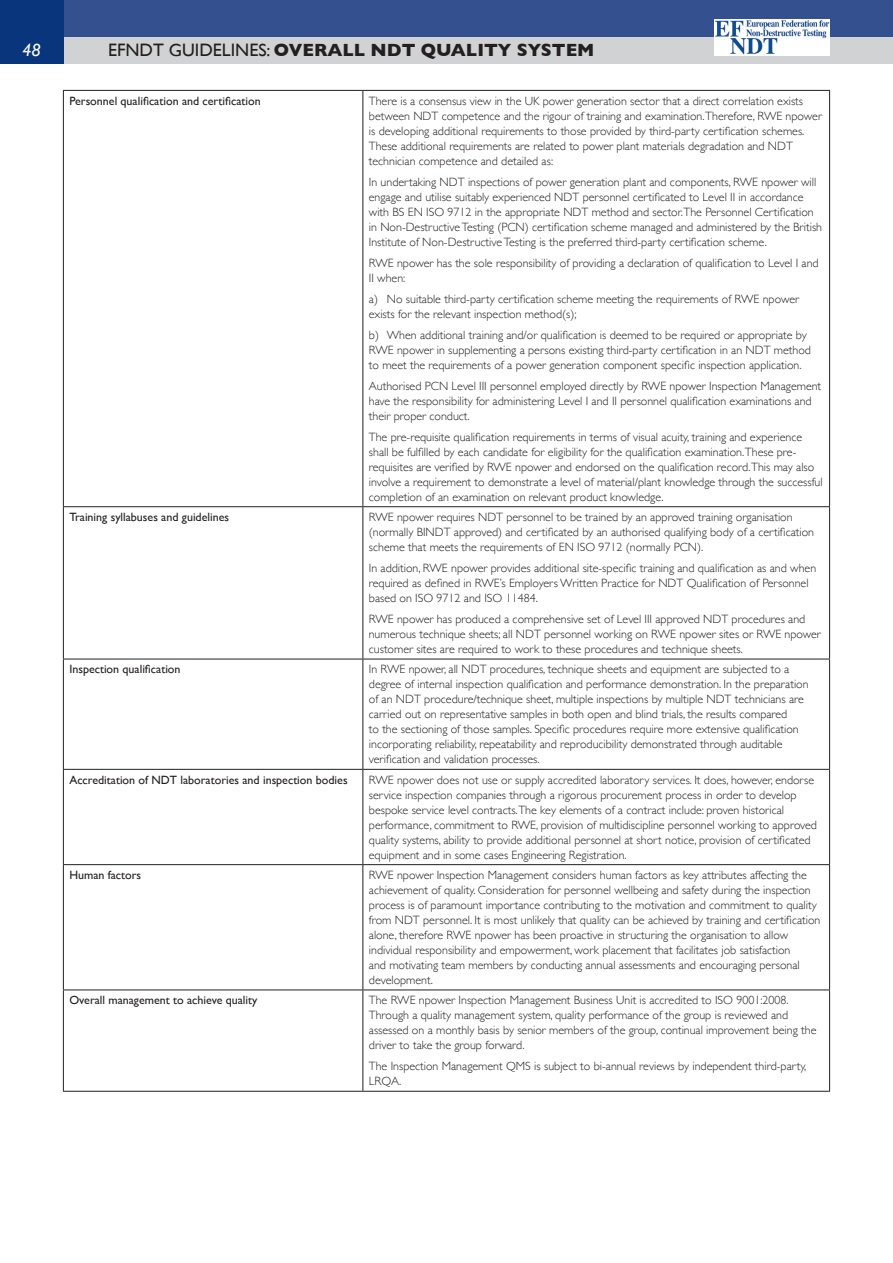
<style>
.page{position:relative;width:893px;height:1263px;background:#fff}
.page>*{position:absolute;margin:0;border:0;box-sizing:border-box;transform-origin:0 0}
.t1{font:700 18px "Gill Sans";color:#231f20}
.t2{font:italic 18px "Gill Sans";color:#fff}
.Table_body{font:300 12px/15px "Gill Sans";color:#231f20}
.Table_body-2{font:12px "Gill Sans";color:#231f20}
.s1{font-weight:400}
</style>
<div class="page">
<div style="left:0;top:36px;width:893px;height:27px;background:#d1d2d4"></div>
<div style="left:0;top:0;width:893px;height:36px;background:#35508e"></div>
<div style="left:0;top:0;width:63px;height:63px;background:#08357c"></div>
<img style="left:715px;top:20px;width:115px;height:36px">
<hr style="left:63px;top:90px;width:300px;height:1px;background:#231f20">
<hr style="left:63px;top:91px;width:1px;height:415px;background:#231f20">
<hr style="left:363px;top:90px;width:467px;height:1px;background:#231f20">
<hr style="left:362px;top:91px;width:1px;height:415px;background:#231f20">
<hr style="left:829px;top:91px;width:1px;height:415px;background:#231f20">
<hr style="left:63px;top:506px;width:300px;height:1px;background:#231f20">
<hr style="left:63px;top:507px;width:1px;height:152px;background:#231f20">
<hr style="left:363px;top:506px;width:467px;height:1px;background:#231f20">
<hr style="left:362px;top:507px;width:1px;height:152px;background:#231f20">
<hr style="left:829px;top:507px;width:1px;height:152px;background:#231f20">
<hr style="left:63px;top:659px;width:300px;height:1px;background:#231f20">
<hr style="left:63px;top:659px;width:1px;height:110px;background:#231f20">
<hr style="left:363px;top:659px;width:467px;height:1px;background:#231f20">
<hr style="left:362px;top:659px;width:1px;height:110px;background:#231f20">
<hr style="left:829px;top:659px;width:1px;height:110px;background:#231f20">
<hr style="left:63px;top:769px;width:300px;height:1px;background:#231f20">
<hr style="left:63px;top:770px;width:1px;height:94px;background:#231f20">
<hr style="left:363px;top:769px;width:467px;height:1px;background:#231f20">
<hr style="left:362px;top:770px;width:1px;height:94px;background:#231f20">
<hr style="left:829px;top:770px;width:1px;height:94px;background:#231f20">
<hr style="left:63px;top:864px;width:300px;height:1px;background:#231f20">
<hr style="left:63px;top:865px;width:1px;height:124px;background:#231f20">
<hr style="left:363px;top:864px;width:467px;height:1px;background:#231f20">
<hr style="left:362px;top:865px;width:1px;height:124px;background:#231f20">
<hr style="left:829px;top:865px;width:1px;height:124px;background:#231f20">
<hr style="left:63px;top:989px;width:300px;height:1px;background:#231f20">
<hr style="left:63px;top:990px;width:1px;height:101px;background:#231f20">
<hr style="left:363px;top:989px;width:467px;height:1px;background:#231f20">
<hr style="left:362px;top:990px;width:1px;height:101px;background:#231f20">
<hr style="left:829px;top:990px;width:1px;height:101px;background:#231f20">
<hr style="left:63px;top:1091px;width:300px;height:1px;background:#231f20">
<hr style="left:363px;top:1091px;width:467px;height:1px;background:#231f20">
<h1 class="t2" style="left:22px;top:39px;width:20px">48</h1>
<h1 class="t1" style="left:108px;top:35px;width:488px"><span class="s1">EFNDT GUIDELINES:</span> OVERALL NDT QUALITY SYSTEM</h1>
<p class="Table_body-2" style="left:69px;top:94px;width:193px">Personnel qualification and certification</p>
<p class="Table_body" style="left:369px;top:93px;width:455px">There is a consensus view in the UK power generation sector that a direct correlation exists between NDT competence and the rigour of training and examination.Therefore, RWE npower is developing additional requirements to those provided by third-party certification schemes.<br>These additional requirements are related to power plant materials degradation and NDT technician competence and detailed as:</p>
<p class="Table_body" style="left:369px;top:174px;width:455px">In undertaking NDT inspections of power generation plant and components, RWE npower will engage and utilise suitably experienced NDT personnel certificated to Level II in accordance with BS EN ISO 9712 in the appropriate NDT method and sector.The Personnel Certification in Non-Destructive Testing (PCN) certification scheme managed and administered by the British Institute of Non-Destructive Testing is the preferred third-party certification scheme.</p>
<p class="Table_body" style="left:369px;top:255px;width:451px">RWE npower has the sole responsibility of providing a declaration of qualification to Level I and<br>II when:</p>
<p class="Table_body" style="left:369px;top:291px;width:432px">a) No suitable third-party certification scheme meeting the requirements of RWE npower exists for the relevant inspection method(s);</p>
<p class="Table_body" style="left:369px;top:327px;width:444px">b) When additional training and/or qualification is deemed to be required or appropriate by<br>RWE npower in supplementing a persons existing third-party certification in an NDT method to meet the requirements of a power generation component specific inspection application.</p>
<p class="Table_body" style="left:369px;top:378px;width:454px">Authorised PCN Level III personnel employed directly by RWE npower Inspection Management have the responsibility for administering Level I and II personnel qualification examinations and their proper conduct.</p>
<p class="Table_body" style="left:369px;top:429px;width:455px">The pre-requisite qualification requirements in terms of visual acuity, training and experience shall be fulfilled by each candidate for eligibility for the qualification examination.These pre&shy;requisites are verified by RWE npower and endorsed on the qualification record.This may also involve a requirement to demonstrate a level of material/plant knowledge through the successful completion of an examination on relevant product knowledge.</p>
<p class="Table_body-2" style="left:69px;top:510px;width:161px">Training syllabuses and guidelines</p>
<p class="Table_body" style="left:369px;top:509px;width:447px">RWE npower requires NDT personnel to be trained by an approved training organisation (normally BINDT approved) and certificated by an authorised qualifying body of a certification scheme that meets the requirements of EN ISO 9712 (normally PCN).</p>
<p class="Table_body" style="left:369px;top:560px;width:449px">In addition, RWE npower provides additional site-specific training and qualification as and when required as defined in RWE’s Employers Written Practice for NDT Qualification of Personnel based on ISO 9712 and ISO 11484.</p>
<p class="Table_body" style="left:369px;top:611px;width:454px">RWE npower has produced a comprehensive set of Level III approved NDT procedures and numerous technique sheets; all NDT personnel working on RWE npower sites or RWE npower customer sites are required to work to these procedures and technique sheets.</p>
<p class="Table_body-2" style="left:69px;top:662px;width:113px">Inspection qualification</p>
<p class="Table_body" style="left:369px;top:661px;width:441px">In RWE npower, all NDT procedures, technique sheets and equipment are subjected to a degree of internal inspection qualification and performance demonstration. In the preparation of an NDT procedure/technique sheet, multiple inspections by multiple NDT technicians are carried out on representative samples in both open and blind trials, the results compared<br>to the sectioning of those samples. Specific procedures require more extensive qualification incorporating reliability, repeatability and reproducibility demonstrated through auditable verification and validation processes.</p>
<p class="Table_body-2" style="left:69px;top:772px;width:280px">Accreditation of NDT laboratories and inspection bodies</p>
<p class="Table_body" style="left:369px;top:772px;width:450px">RWE npower does not use or supply accredited laboratory services. It does, however, endorse service inspection companies through a rigorous procurement process in order to develop bespoke service level contracts.The key elements of a contract include: proven historical performance, commitment to RWE, provision of multidiscipline personnel working to approved quality systems, ability to provide additional personnel at short notice, provision of certificated equipment and in some cases Engineering Registration.</p>
<p class="Table_body-2" style="left:69px;top:868px;width:73px">Human factors</p>
<p class="Table_body" style="left:369px;top:867px;width:453px">RWE npower Inspection Management considers human factors as key attributes affecting the achievement of quality. Consideration for personnel wellbeing and safety during the inspection process is of paramount importance contributing to the motivation and commitment to quality from NDT personnel. It is most unlikely that quality can be achieved by training and certification alone, therefore RWE npower has been proactive in structuring the organisation to allow individual responsibility and empowerment, work placement that facilitates job satisfaction<br>and motivating team members by conducting annual assessments and encouraging personal development.</p>
<p class="Table_body-2" style="left:69px;top:993px;width:190px">Overall management to achieve quality</p>
<p class="Table_body" style="left:369px;top:992px;width:449px">The RWE npower Inspection Management Business Unit is accredited to ISO 9001:2008.<br>Through a quality management system, quality performance of the group is reviewed and assessed on a monthly basis by senior members of the group, continual improvement being the driver to take the group forward.</p>
<p class="Table_body" style="left:369px;top:1058px;width:439px">The Inspection Management QMS is subject to bi-annual reviews by independent third-party,<br>LRQA.</p>
</div>
